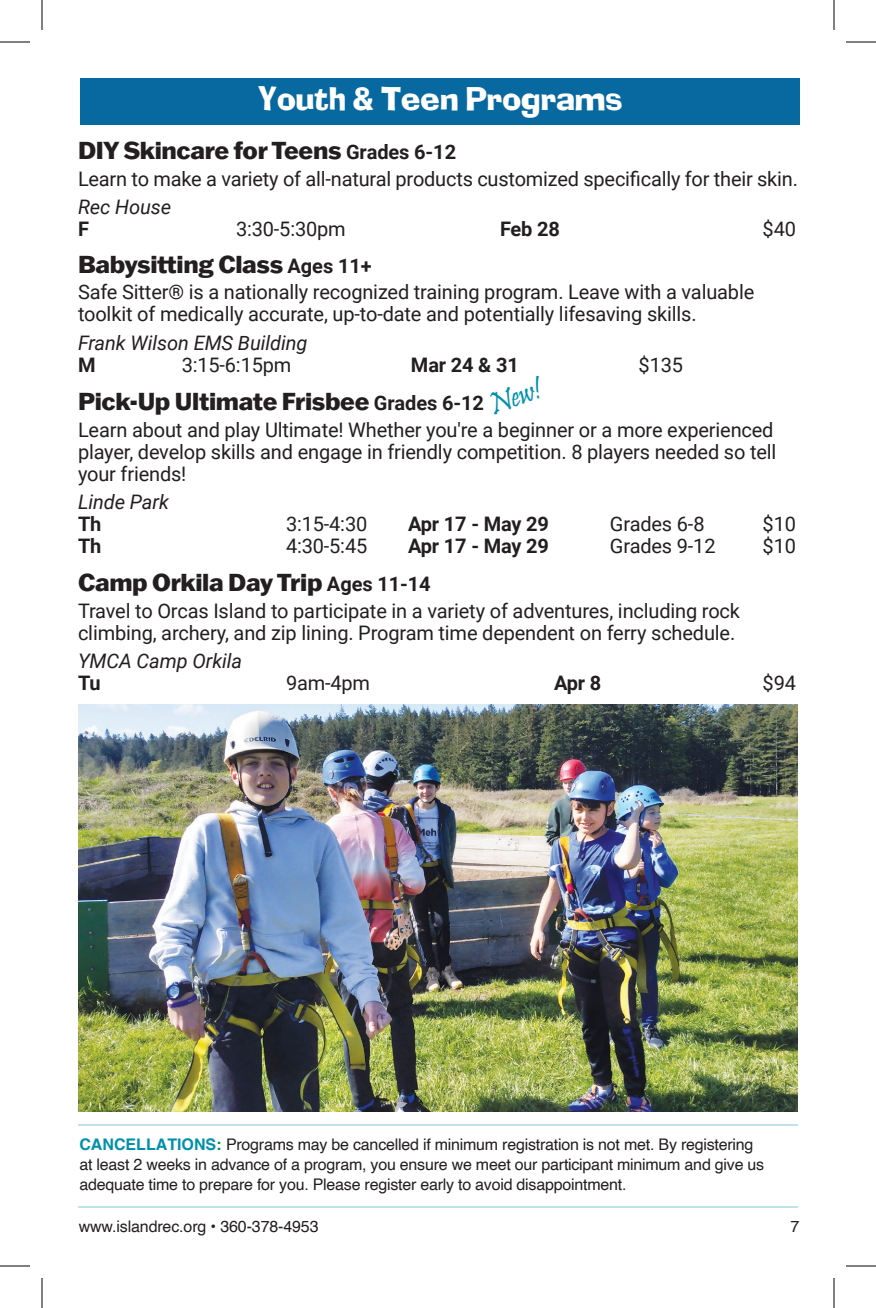
<style>
.page{position:relative;width:876px;height:1308px;background:#fff}
.page>*{position:absolute;margin:0;border:0;box-sizing:border-box;transform-origin:0 0}
.t1{font:32px "Pristina";color:#0090ab}
.t2{font:31.2px "Ad Lib";letter-spacing:-.005em;color:#fff}
.Heading{font:800 24px "Franklin Gothic ATF";letter-spacing:-.015em;color:#231f20}
.body_copy{font:20px/22px "Roboto";letter-spacing:-.01em;color:#231f20}
.location{font:italic 20px "Roboto";letter-spacing:-.005em;color:#231f20}
.body_5_tabs{font:20px "Roboto";letter-spacing:-.01em;color:#231f20}
.body_5_tabs-2{font:700 20px "Roboto";letter-spacing:-.01em;color:#231f20}
.body_copy-2{font:700 20px "Roboto";letter-spacing:-.01em;color:#231f20}
.body_4_tabs{font:20px "Roboto";letter-spacing:-.01em;color:#231f20}
.body_4_tabs-2{font:700 20px "Roboto";color:#231f20}
.body_copy_page_2{font:16px/20px "Helvetica";letter-spacing:-.015em;color:#231f20}
.body_copy-3{font:16px "Helvetica";letter-spacing:-.01em;color:#231f20}
.s1{font-family:"Roboto";font-weight:700;font-size:20px}
.s2{font-weight:700;color:#0090ab}
.s3{font-weight:700;color:#008e4b}
</style>
<div class="page">
<hr style="left:78px;top:1124px;width:720px;height:2px;background:#0090ab">
<hr style="left:78px;top:1206px;width:720px;height:2px;background:#0090ab">
<img style="left:78px;top:704px;width:720px;height:408px">
<div style="left:80px;top:78px;width:720px;height:46px;background:#0868a0"></div>
<hr style="left:0;top:42px;width:30px;height:1px;background:#000">
<hr style="left:846px;top:42px;width:30px;height:1px;background:#000">
<hr style="left:0;top:1266px;width:30px;height:1px;background:#000">
<hr style="left:846px;top:1266px;width:30px;height:1px;background:#000">
<hr style="left:42px;top:0;width:1px;height:30px;background:#000">
<hr style="left:42px;top:1278px;width:1px;height:30px;background:#000">
<hr style="left:834px;top:0;width:1px;height:30px;background:#000">
<hr style="left:834px;top:1278px;width:1px;height:30px;background:#000">
<p class="t2" style="left:258px;top:85px;width:366px">Youth &amp; Teen Programs</p>
<p class="Heading" style="left:78px;top:135px;width:380px">DIY Skincare for Teens <span class="s1">Grades 6-12</span></p>
<p class="body_copy" style="left:78px;top:167px;width:722px">Learn to make a variety of all-natural products customized specifically for their skin.</p>
<p class="location" style="left:78px;top:193px;width:95px">Rec House</p>
<p class="body_copy-2" style="left:78px;top:215px;width:12px">F</p>
<p class="body_copy" style="left:236px;top:217px;width:111px">3:30-5:30pm</p>
<p class="body_copy-2" style="left:500px;top:215px;width:61px">Feb 28</p>
<p class="body_copy" style="left:763px;top:217px;width:35px">$40</p>
<p class="Heading" style="left:78px;top:248px;width:295px">Babysitting Class <span class="s1">Ages 11+</span></p>
<p class="body_copy" style="left:78px;top:281px;width:678px">Safe Sitter® is a nationally recognized training program. Leave with a valuable toolkit of medically accurate, up-to-date and potentially lifesaving skills.</p>
<p class="location" style="left:78px;top:328px;width:231px">Frank Wilson EMS Building</p>
<p class="body_copy-2" style="left:78px;top:350px;width:19px">M</p>
<p class="body_copy" style="left:182px;top:353px;width:111px">3:15-6:15pm</p>
<p class="body_copy-2" style="left:411px;top:350px;width:109px">Mar 24 &amp; 31</p>
<p class="body_copy" style="left:639px;top:353px;width:46px">$135</p>
<p class="Heading" style="left:78px;top:385px;width:408px">Pick-Up Ultimate Frisbee <span class="s1">Grades 6-12</span></p>
<p class="body_copy" style="left:78px;top:418px;width:700px">Learn about and play Ultimate! Whether you're a beginner or a more experienced player, develop skills and engage in friendly competition. 8 players needed so tell your friends!</p>
<p class="location" style="left:78px;top:488px;width:93px">Linde Park</p>
<p class="body_5_tabs-2" style="left:78px;top:510px;width:25px">Th</p>
<p class="body_5_tabs" style="left:286px;top:510px;width:83px">3:15-4:30</p>
<p class="body_5_tabs-2" style="left:408px;top:510px;width:143px">Apr 17 - May 29</p>
<p class="body_5_tabs" style="left:610px;top:510px;width:96px">Grades 6-8</p>
<p class="body_5_tabs" style="left:763px;top:510px;width:35px">$10</p>
<p class="body_5_tabs-2" style="left:78px;top:532px;width:25px">Th</p>
<p class="body_5_tabs" style="left:286px;top:532px;width:83px">4:30-5:45</p>
<p class="body_5_tabs-2" style="left:408px;top:532px;width:143px">Apr 17 - May 29</p>
<p class="body_5_tabs" style="left:610px;top:532px;width:107px">Grades 9-12</p>
<p class="body_5_tabs" style="left:763px;top:532px;width:35px">$10</p>
<p class="Heading" style="left:78px;top:567px;width:354px">Camp Orkila Day Trip <span class="s1">Ages 11-14</span></p>
<p class="body_copy" style="left:78px;top:599px;width:664px">Travel to Orcas Island to participate in a variety of adventures, including rock climbing, archery, and zip lining. Program time dependent on ferry schedule.</p>
<p class="location" style="left:78px;top:647px;width:166px">YMCA Camp Orkila</p>
<p class="body_4_tabs-2" style="left:78px;top:669px;width:24px">Tu</p>
<p class="body_4_tabs" style="left:286px;top:669px;width:86px">9am-4pm</p>
<p class="body_4_tabs-2" style="left:554px;top:669px;width:49px">Apr 8</p>
<p class="body_4_tabs" style="left:763px;top:669px;width:35px">$94</p>
<p class="t1" style="left:484px;top:389px;width:55px;rotate:-20deg">New!</p>
<p class="body_copy_page_2" style="left:79px;top:1135px;width:686px"><span class="s2">CANCELLATIONS</span><span class="s3">:</span> Programs may be cancelled if minimum registration is not met. By registering at least 2 weeks in advance of a program, you ensure we meet our participant minimum and give us adequate time to prepare for you. Please register early to avoid disappointment.</p>
<p class="body_copy-3" style="left:79px;top:1214px;width:241px">www.islandrec.org • 360-378-4953</p>
<p class="body_copy-3" style="left:791px;top:1214px;width:10px">7</p>
</div>
